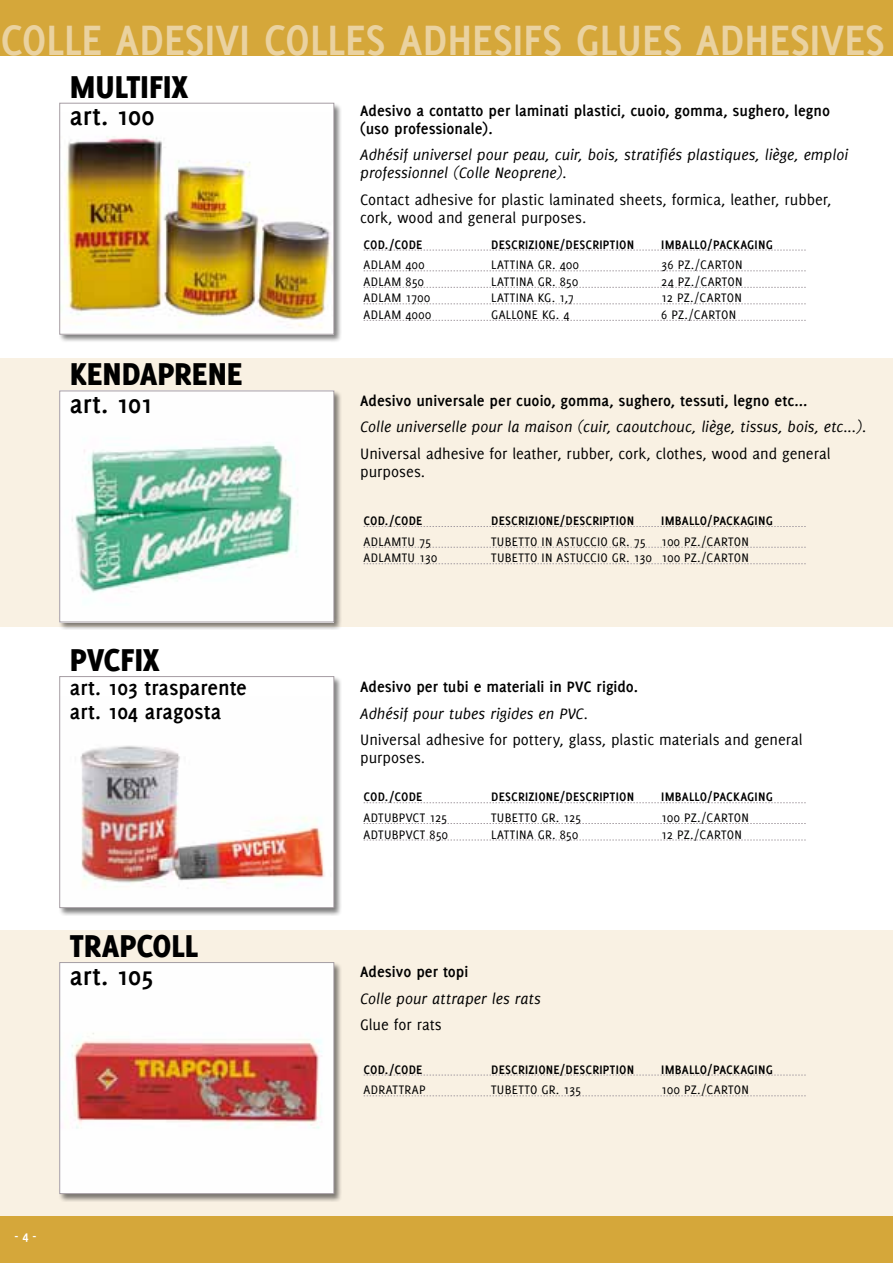
<style>
.page{position:relative;width:893px;height:1263px;background:#fff}
.page>*{position:absolute;margin:0;border:0;box-sizing:border-box;transform-origin:0 0}
.t1{font:700 46.5px "Delicious";letter-spacing:-.005em;color:#ead2a0}
.t2{font:800 34.65px "Delicious";color:#000}
.t3{font:700 27.75px "Delicious";color:#000}
.t4{font:700 22.5px/24px "Delicious";color:#000}
.t5{font:italic 16.5px/26.5px "Delicious";color:#000}
.t6{font:16.5px/26.5px "Delicious";color:#000}
.t7{font:700 16.5px/18px "Delicious";color:#000}
.t8{font:13.5px "Delicious";letter-spacing:.02em;color:#000}
.t9{font:700 13.5px "Delicious";letter-spacing:.015em;color:#000}
.t10{font:700 13.5px "Delicious";color:#fff}
.s1{font-weight:700;font-style:normal}
.s2{font-style:normal}
.s3{font-weight:700}
.s4{font-style:italic}
</style>
<div class="page">
<hr style="left:892px;top:72px;width:1px;height:269px;background:#f9f1e3">
<div style="left:0;top:358px;width:893px;height:269px;background:#f9f1e3"></div>
<div style="left:0;top:930px;width:893px;height:286px;background:#f9f1e3"></div>
<hr style="left:892px;top:644px;width:1px;height:269px;background:#f9f1e3">
<div style="left:0;top:1216px;width:893px;height:47px;background:#d5a73a"></div>
<div style="left:0;top:0;width:893px;height:55px;background:#d5a73a"></div>
<div style="left:58px;top:102px;width:284px;height:241px;background:#000;opacity:.5"></div>
<div style="left:60px;top:103px;width:274px;height:231px;background:#fff"></div>
<img style="left:65px;top:136px;width:267px;height:192px">
<div style="left:60px;top:103px;width:274px;height:231px;border:1px solid #a59da3"></div>
<div style="left:58px;top:389px;width:284px;height:241px;background:#000;opacity:.5"></div>
<img style="left:62px;top:393px;width:270px;height:227px">
<div style="left:60px;top:391px;width:274px;height:231px;border:1px solid #a59da3"></div>
<div style="left:58px;top:961px;width:284px;height:241px;background:#000;opacity:.5"></div>
<img style="left:62px;top:964px;width:270px;height:228px">
<div style="left:60px;top:962px;width:274px;height:232px;border:1px solid #a59da3"></div>
<div style="left:58px;top:675px;width:284px;height:241px;background:#000;opacity:.5"></div>
<div style="left:60px;top:676px;width:274px;height:232px;background:#fff"></div>
<img style="left:80px;top:745px;width:245px;height:144px">
<div style="left:60px;top:676px;width:274px;height:232px;border:1px solid #a59da3"></div>
<svg style="left:364px;top:250px;width:442px;height:1px"></svg>
<svg style="left:364px;top:271px;width:442px;height:1px"></svg>
<svg style="left:364px;top:287px;width:442px;height:1px"></svg>
<svg style="left:364px;top:304px;width:442px;height:1px"></svg>
<svg style="left:364px;top:320px;width:442px;height:1px"></svg>
<svg style="left:364px;top:526px;width:442px;height:1px"></svg>
<svg style="left:364px;top:547px;width:442px;height:1px"></svg>
<svg style="left:364px;top:563px;width:442px;height:1px"></svg>
<svg style="left:364px;top:1075px;width:442px;height:1px"></svg>
<svg style="left:364px;top:1095px;width:442px;height:1px"></svg>
<svg style="left:364px;top:802px;width:442px;height:1px"></svg>
<svg style="left:364px;top:823px;width:442px;height:1px"></svg>
<svg style="left:364px;top:840px;width:442px;height:1px"></svg>
<p class="t1" style="left:0;top:13px;width:329px">Colle Adesivi Colles</p>
<p class="t1" style="left:399px;top:13px;width:455px">Adhes ifs GlueS Adhes ives</p>
<p class="t2" style="left:70px;top:66px;width:120px">MULTIFIX</p>
<p class="t3" style="left:70px;top:100px;width:86px">art. 100</p>
<p class="t2" style="left:70px;top:354px;width:174px">KENDAPRENE</p>
<p class="t3" style="left:70px;top:388px;width:85px">art. 101</p>
<p class="t2" style="left:70px;top:640px;width:92px">PVCFIX</p>
<p class="t4" style="left:70px;top:675px;width:179px">art. 103 trasparente art. 104 aragosta</p>
<p class="t2" style="left:70px;top:926px;width:130px">TRAPCOLL</p>
<p class="t3" style="left:70px;top:960px;width:85px">art. 105</p>
<p class="t10" style="left:14px;top:1228px;width:24px">- 4 -</p>
<p class="t7" style="left:360px;top:101px;width:471px">Adesivo a contatto per laminati plastici, cuoio, gomma, sughero, legno (uso professionale).</p>
<p class="t5" style="left:360px;top:146px;width:490px;line-height:18px">Adhésif universel pour peau, cuir, bois, stratifiés plastiques, liège, emploi professionnel (Colle Neoprene).</p>
<p class="t6" style="left:360px;top:190px;width:473px;line-height:18px">Contact adhesive for plastic laminated sheets, formica, leather, rubber, cork, wood and general purposes.</p>
<p class="t9" style="left:364px;top:236px;width:60px">COD./COD E</p>
<p class="t9" style="left:491px;top:236px;width:145px">DESCRIZIO NE/DESCRIPTIO N</p>
<p class="t9" style="left:661px;top:236px;width:113px">I MBALLO/PACKAGING</p>
<p class="t8" style="left:364px;top:257px;width:63px">ADLAM 400</p>
<p class="t8" style="left:491px;top:257px;width:89px">LATTINA gr. 400</p>
<p class="t8" style="left:661px;top:257px;width:83px">36 PZ./CARTON</p>
<p class="t8" style="left:364px;top:274px;width:62px">ADLAM 850</p>
<p class="t8" style="left:491px;top:274px;width:89px">LATTINA gr. 850</p>
<p class="t8" style="left:661px;top:274px;width:83px">24 PZ./CARTON</p>
<p class="t8" style="left:364px;top:290px;width:68px">ADLAM 1700</p>
<p class="t8" style="left:491px;top:290px;width:84px">LATTINA kg . 1,7</p>
<p class="t8" style="left:661px;top:290px;width:82px">12 PZ./CARTON</p>
<p class="t8" style="left:364px;top:307px;width:69px">ADLAM 4000</p>
<p class="t8" style="left:491px;top:307px;width:80px">GALLONE kg. 4</p>
<p class="t8" style="left:661px;top:307px;width:76px">6 PZ./CARTON</p>
<p class="t5" style="left:360px;top:387px;width:508px"><span class="s1">Adesivo universale per cuoio, gomma, sughero, tessuti, legno etc...<br></span>Colle universelle pour la maison (cuir, caoutchouc, liège, tissus, bois, etc...).<br><span class="s2">Universal adhesive for leather, rubber, cork, clothes, wood and general</span></p>
<p class="t6" style="left:360px;top:458px;width:67px">purposes.</p>
<p class="t9" style="left:364px;top:513px;width:60px">COD./COD E</p>
<p class="t9" style="left:491px;top:513px;width:145px">DESCRIZIO NE/DESCRIPTIO N</p>
<p class="t9" style="left:661px;top:513px;width:113px">I MBALLO/PACKAGING</p>
<p class="t8" style="left:364px;top:534px;width:69px">ADLAMTU 75</p>
<p class="t8" style="left:491px;top:534px;width:259px">TUBETTO IN ASTUCCIO gr. 75 100 PZ./CARTON</p>
<p class="t8" style="left:364px;top:550px;width:75px">ADLAMTU 130</p>
<p class="t8" style="left:491px;top:550px;width:259px">TUBETTO IN ASTUCCIO gr. 130 100 PZ./CARTON</p>
<p class="t6" style="left:360px;top:673px;width:444px"><span class="s3">Adesivo per tubi e materiali in PVC rigido.<br></span><span class="s4">Adhésif pour tubes rigides en PVC.<br></span>Universal adhesive for pottery, glass, plastic materials and general</p>
<p class="t6" style="left:360px;top:744px;width:67px">purposes.</p>
<p class="t9" style="left:364px;top:789px;width:60px">COD./COD E</p>
<p class="t9" style="left:491px;top:789px;width:145px">DESCRIZIO NE/DESCRIPTIO N</p>
<p class="t9" style="left:661px;top:789px;width:113px">I MBALLO/PACKAGING</p>
<p class="t8" style="left:364px;top:810px;width:85px">ADTUBPVCT 125</p>
<p class="t8" style="left:491px;top:810px;width:91px">TUBETTO gr. 125</p>
<p class="t8" style="left:661px;top:810px;width:89px">100 PZ./CARTON</p>
<p class="t8" style="left:364px;top:826px;width:86px">ADTUBPVCT 850</p>
<p class="t8" style="left:491px;top:826px;width:89px">LATTINA gr. 850</p>
<p class="t8" style="left:661px;top:826px;width:82px">12 PZ./CARTON</p>
<p class="t5" style="left:360px;top:959px;width:182px"><span class="s1">Adesivo per topi<br></span>Colle pour attraper les rats<br><span class="s2">Glue for rats</span></p>
<p class="t9" style="left:364px;top:1061px;width:60px">COD./COD E</p>
<p class="t9" style="left:491px;top:1061px;width:145px">DESCRIZIO NE/DESCRIPTIO N</p>
<p class="t9" style="left:661px;top:1061px;width:113px">I MBALLO/PACKAGING</p>
<p class="t8" style="left:364px;top:1082px;width:64px">ADRATTRAP</p>
<p class="t8" style="left:491px;top:1082px;width:91px">TUBETTO GR. 135</p>
<p class="t8" style="left:661px;top:1082px;width:89px">100 PZ./CARTON</p>
</div>
